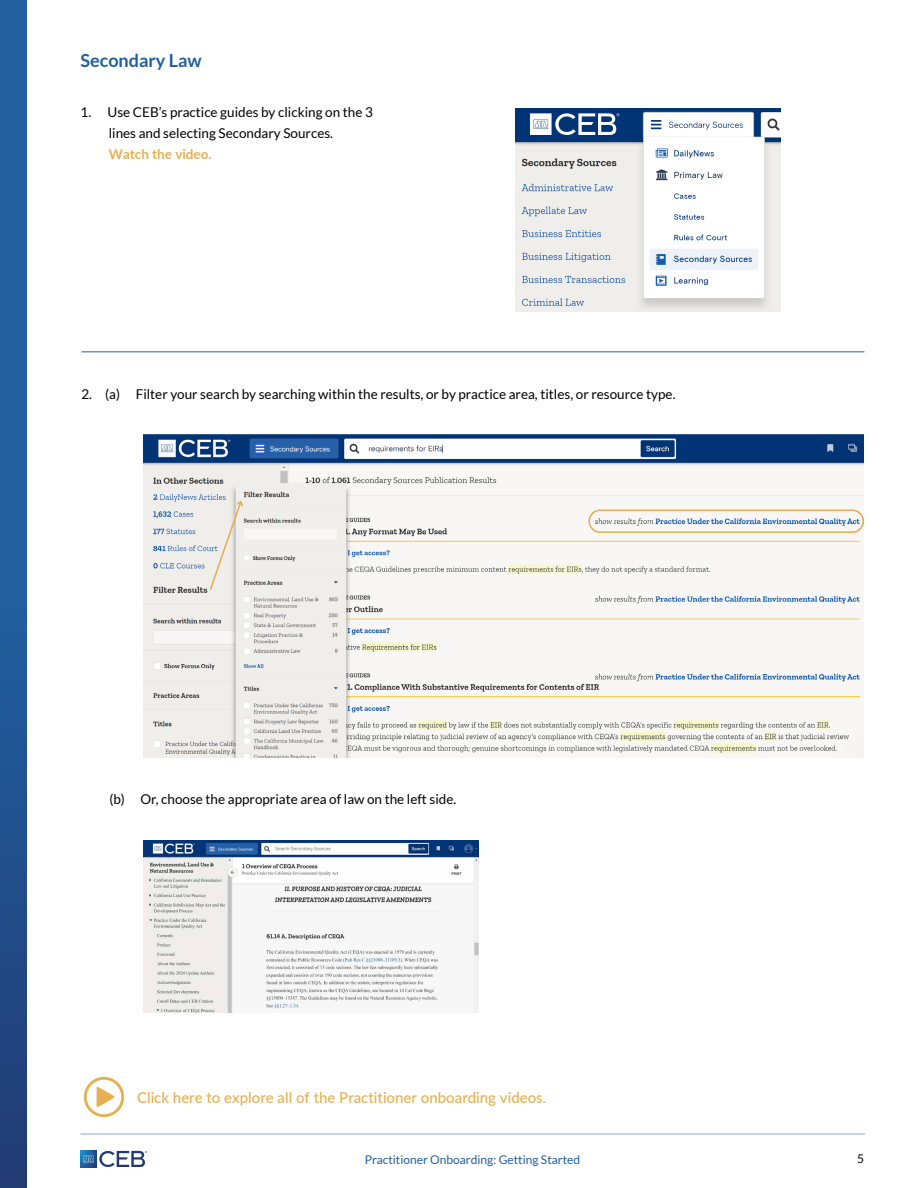
<style>
.page{position:relative;width:918px;height:1188px;background:#fff}
.page>*{position:absolute;margin:0;border:0;box-sizing:border-box;transform-origin:0 0}
.t1{font:700 18px "Lato";color:#215f9f}
.t2{font:500 15px "Lato";color:#e7b050}
.t3{font:13.5px/21.5px "Lato";color:#000}
.t4{font:700 13.5px "Lato";color:#e7b050}
.t5{font:12px "Lato";color:#215f9f}
.t6{font:12px "Lato";color:#000}
</style>
<div class="page">
<div style="left:0;top:0;width:27px;height:1188px;background:linear-gradient(to bottom,#2168aa,#22447e)"></div>
<svg style="left:80px;top:1151px;width:3px;height:16px"></svg>
<svg style="left:83px;top:1151px;width:64px;height:16px"></svg>
<hr style="left:80px;top:1134px;width:785px;height:1px;background:#84b1d4">
<img style="left:515px;top:108px;width:266px;height:204px">
<img style="left:143px;top:435px;width:721px;height:322px">
<img style="left:143px;top:841px;width:335px;height:171px">
<hr style="left:81px;top:352px;width:783px;height:1px;background:#215f9f">
<img style="left:83px;top:1076px;width:42px;height:42px">
<h1 class="t1" style="left:81px;top:51px;width:123px">Secondary Law</h1>
<p class="t3" style="left:109px;top:101px;width:266px;text-indent:-28px">1. Use CEB’s practice guides by clicking on the 3 lines and selecting Secondary Sources.</p>
<p class="t4" style="left:109px;top:144px;width:104px">Watch the video.</p>
<p class="t3" style="left:81px;top:383px;width:596px">2. (a) Filter your search by searching within the results, or by practice area, titles, or resource type.</p>
<p class="t3" style="left:109px;top:788px;width:349px">(b) Or, choose the appropriate area of law on the left side.</p>
<p class="t2" style="left:137px;top:1087px;width:411px">Click here to explore all of the Practitioner onboarding videos.</p>
<p class="t5" style="left:365px;top:1153px;width:217px">Practitioner Onboarding: Getting Started</p>
<p class="t6" style="left:857px;top:1152px;width:8px">5</p>
</div>
